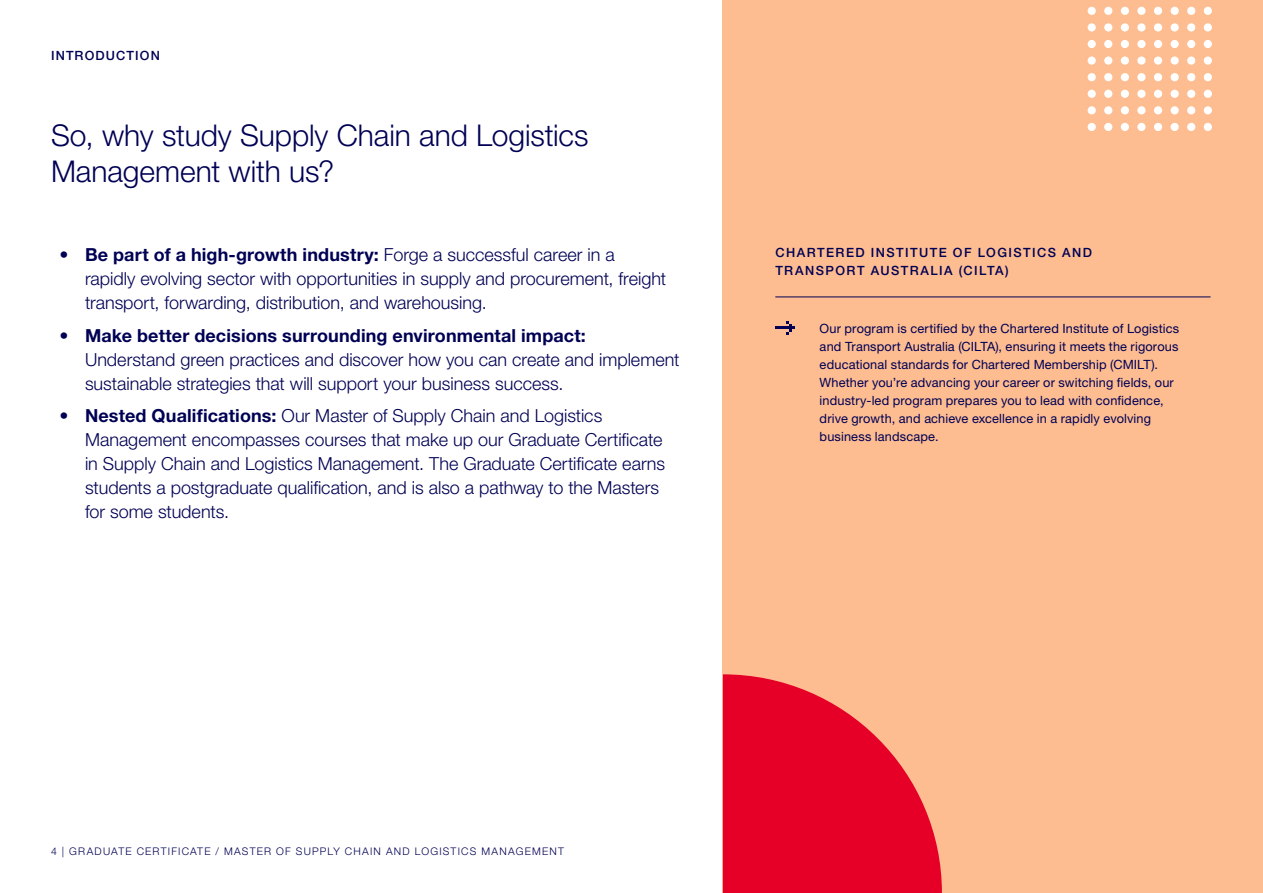
<style>
.page{position:relative;width:1263px;height:893px;background:#fff}
.page>*{position:absolute;margin:0;border:0;box-sizing:border-box;transform-origin:0 0}
.t1{font:300 30px/36px "Helvetica Neue LT Pro";letter-spacing:-.005em;color:#000054}
.t2{font:300 18px/24px "Helvetica Neue LT Pro";color:#000054}
.t3{font:12.75px/18px "Helvetica Neue LT Pro";letter-spacing:.01em;color:#000054}
.t4{font:500 12.75px/18px "Helvetica Neue LT Std";letter-spacing:.11em;color:#000054}
.t5{font:500 12.75px "Helvetica Neue LT Std";letter-spacing:.09em;color:#000054}
.t6{font:300 10.5px "Helvetica Neue LT Pro";letter-spacing:.115em;color:#000054}
.s1{font-weight:700}
</style>
<div class="page">
<div style="left:723px;top:0;width:540px;height:893px;background:#fdbd91"></div>
<hr style="left:775px;top:297px;width:435px;height:1px;background:#000054">
<svg style="left:723px;top:674px;width:219px;height:219px;fill:#e60028"></svg>
<div style="left:1087px;top:7px;width:9px;height:8px;background:#fff;border-radius:50%"></div>
<div style="left:1104px;top:7px;width:8px;height:8px;background:#fff;border-radius:50%"></div>
<div style="left:1121px;top:7px;width:8px;height:8px;background:#fff;border-radius:50%"></div>
<div style="left:1137px;top:7px;width:8px;height:8px;background:#fff;border-radius:50%"></div>
<div style="left:1154px;top:7px;width:8px;height:8px;background:#fff;border-radius:50%"></div>
<div style="left:1170px;top:7px;width:9px;height:8px;background:#fff;border-radius:50%"></div>
<div style="left:1187px;top:7px;width:8px;height:8px;background:#fff;border-radius:50%"></div>
<div style="left:1204px;top:7px;width:8px;height:8px;background:#fff;border-radius:50%"></div>
<div style="left:1087px;top:23px;width:9px;height:9px;background:#fff;border-radius:50%"></div>
<div style="left:1104px;top:23px;width:8px;height:9px;background:#fff;border-radius:50%"></div>
<div style="left:1121px;top:23px;width:8px;height:9px;background:#fff;border-radius:50%"></div>
<div style="left:1137px;top:23px;width:8px;height:9px;background:#fff;border-radius:50%"></div>
<div style="left:1154px;top:23px;width:8px;height:9px;background:#fff;border-radius:50%"></div>
<div style="left:1170px;top:23px;width:9px;height:9px;background:#fff;border-radius:50%"></div>
<div style="left:1187px;top:23px;width:8px;height:9px;background:#fff;border-radius:50%"></div>
<div style="left:1204px;top:23px;width:8px;height:9px;background:#fff;border-radius:50%"></div>
<div style="left:1087px;top:40px;width:9px;height:8px;background:#fff;border-radius:50%"></div>
<div style="left:1104px;top:40px;width:8px;height:8px;background:#fff;border-radius:50%"></div>
<div style="left:1121px;top:40px;width:8px;height:8px;background:#fff;border-radius:50%"></div>
<div style="left:1137px;top:40px;width:8px;height:8px;background:#fff;border-radius:50%"></div>
<div style="left:1154px;top:40px;width:8px;height:8px;background:#fff;border-radius:50%"></div>
<div style="left:1170px;top:40px;width:9px;height:8px;background:#fff;border-radius:50%"></div>
<div style="left:1187px;top:40px;width:8px;height:8px;background:#fff;border-radius:50%"></div>
<div style="left:1204px;top:40px;width:8px;height:8px;background:#fff;border-radius:50%"></div>
<div style="left:1087px;top:56px;width:9px;height:9px;background:#fff;border-radius:50%"></div>
<div style="left:1104px;top:56px;width:8px;height:9px;background:#fff;border-radius:50%"></div>
<div style="left:1121px;top:56px;width:8px;height:9px;background:#fff;border-radius:50%"></div>
<div style="left:1137px;top:56px;width:8px;height:9px;background:#fff;border-radius:50%"></div>
<div style="left:1154px;top:56px;width:8px;height:9px;background:#fff;border-radius:50%"></div>
<div style="left:1170px;top:56px;width:9px;height:9px;background:#fff;border-radius:50%"></div>
<div style="left:1187px;top:56px;width:8px;height:9px;background:#fff;border-radius:50%"></div>
<div style="left:1204px;top:56px;width:8px;height:9px;background:#fff;border-radius:50%"></div>
<div style="left:1087px;top:73px;width:9px;height:8px;background:#fff;border-radius:50%"></div>
<div style="left:1104px;top:73px;width:8px;height:8px;background:#fff;border-radius:50%"></div>
<div style="left:1121px;top:73px;width:8px;height:8px;background:#fff;border-radius:50%"></div>
<div style="left:1137px;top:73px;width:8px;height:8px;background:#fff;border-radius:50%"></div>
<div style="left:1154px;top:73px;width:8px;height:8px;background:#fff;border-radius:50%"></div>
<div style="left:1170px;top:73px;width:9px;height:8px;background:#fff;border-radius:50%"></div>
<div style="left:1187px;top:73px;width:8px;height:8px;background:#fff;border-radius:50%"></div>
<div style="left:1204px;top:73px;width:8px;height:8px;background:#fff;border-radius:50%"></div>
<div style="left:1087px;top:90px;width:9px;height:8px;background:#fff;border-radius:50%"></div>
<div style="left:1104px;top:90px;width:8px;height:8px;background:#fff;border-radius:50%"></div>
<div style="left:1121px;top:90px;width:8px;height:8px;background:#fff;border-radius:50%"></div>
<div style="left:1137px;top:90px;width:8px;height:8px;background:#fff;border-radius:50%"></div>
<div style="left:1154px;top:90px;width:8px;height:8px;background:#fff;border-radius:50%"></div>
<div style="left:1170px;top:90px;width:9px;height:8px;background:#fff;border-radius:50%"></div>
<div style="left:1187px;top:90px;width:8px;height:8px;background:#fff;border-radius:50%"></div>
<div style="left:1204px;top:90px;width:8px;height:8px;background:#fff;border-radius:50%"></div>
<div style="left:1087px;top:106px;width:9px;height:8px;background:#fff;border-radius:50%"></div>
<div style="left:1104px;top:106px;width:8px;height:8px;background:#fff;border-radius:50%"></div>
<div style="left:1121px;top:106px;width:8px;height:8px;background:#fff;border-radius:50%"></div>
<div style="left:1137px;top:106px;width:8px;height:8px;background:#fff;border-radius:50%"></div>
<div style="left:1154px;top:106px;width:8px;height:8px;background:#fff;border-radius:50%"></div>
<div style="left:1170px;top:106px;width:9px;height:8px;background:#fff;border-radius:50%"></div>
<div style="left:1187px;top:106px;width:8px;height:8px;background:#fff;border-radius:50%"></div>
<div style="left:1204px;top:106px;width:8px;height:8px;background:#fff;border-radius:50%"></div>
<div style="left:1087px;top:123px;width:9px;height:8px;background:#fff;border-radius:50%"></div>
<div style="left:1104px;top:123px;width:8px;height:8px;background:#fff;border-radius:50%"></div>
<div style="left:1121px;top:123px;width:8px;height:8px;background:#fff;border-radius:50%"></div>
<div style="left:1137px;top:123px;width:8px;height:8px;background:#fff;border-radius:50%"></div>
<div style="left:1154px;top:123px;width:8px;height:8px;background:#fff;border-radius:50%"></div>
<div style="left:1170px;top:123px;width:9px;height:8px;background:#fff;border-radius:50%"></div>
<div style="left:1187px;top:123px;width:8px;height:8px;background:#fff;border-radius:50%"></div>
<div style="left:1204px;top:123px;width:8px;height:8px;background:#fff;border-radius:50%"></div>
<hr style="left:775px;top:326px;width:19px;height:3px;background:#000054">
<svg style="left:786px;top:321px;width:6px;height:14px"></svg>
<p class="t5" style="left:51px;top:48px;width:110px">INTRODUCTION</p>
<h1 class="t1" style="left:51px;top:116px;width:539px">So, why study Supply Chain and Logistics<br>Management with us?</h1>
<p class="t2" style="left:85px;top:242px;width:583px;text-indent:-26px">• <span class="s1">Be part of a high-growth industry:</span> Forge a successful career in a rapidly evolving sector with opportunities in supply and procurement, freight transport, forwarding, distribution, and warehousing.</p>
<p class="t2" style="left:85px;top:323px;width:596px;text-indent:-26px">• <span class="s1">Make better decisions surrounding environmental impact:<br></span>Understand green practices and discover how you can create and implement sustainable strategies that will support your business success.</p>
<p class="t2" style="left:85px;top:403px;width:581px;text-indent:-26px">• <span class="s1">Nested Qualifications:</span> Our Master of Supply Chain and Logistics Management encompasses courses that make up our Graduate Certificate in Supply Chain and Logistics Management. The Graduate Certificate earns students a postgraduate qualification, and is also a pathway to the Masters for some students.</p>
<p class="t4" style="left:775px;top:244px;width:318px">CHARTERED INSTITUTE OF LOGISTICS AND<br>TRANSPORT AUSTRALIA (CILTA)</p>
<p class="t3" style="left:820px;top:319px;width:361px">Our program is certified by the Chartered Institute of Logistics and Transport Australia (CILTA), ensuring it meets the rigorous educational standards for Chartered Membership (CMILT).<br>Whether you’re advancing your career or switching fields, our industry-led program prepares you to lead with confidence, drive growth, and achieve excellence in a rapidly evolving business landscape.</p>
<p class="t6" style="left:51px;top:845px;width:514px">4 | GRADUATE CERTIFICATE / MASTER OF SUPPLY CHAIN AND LOGISTICS MANAGEMENT</p>
</div>
